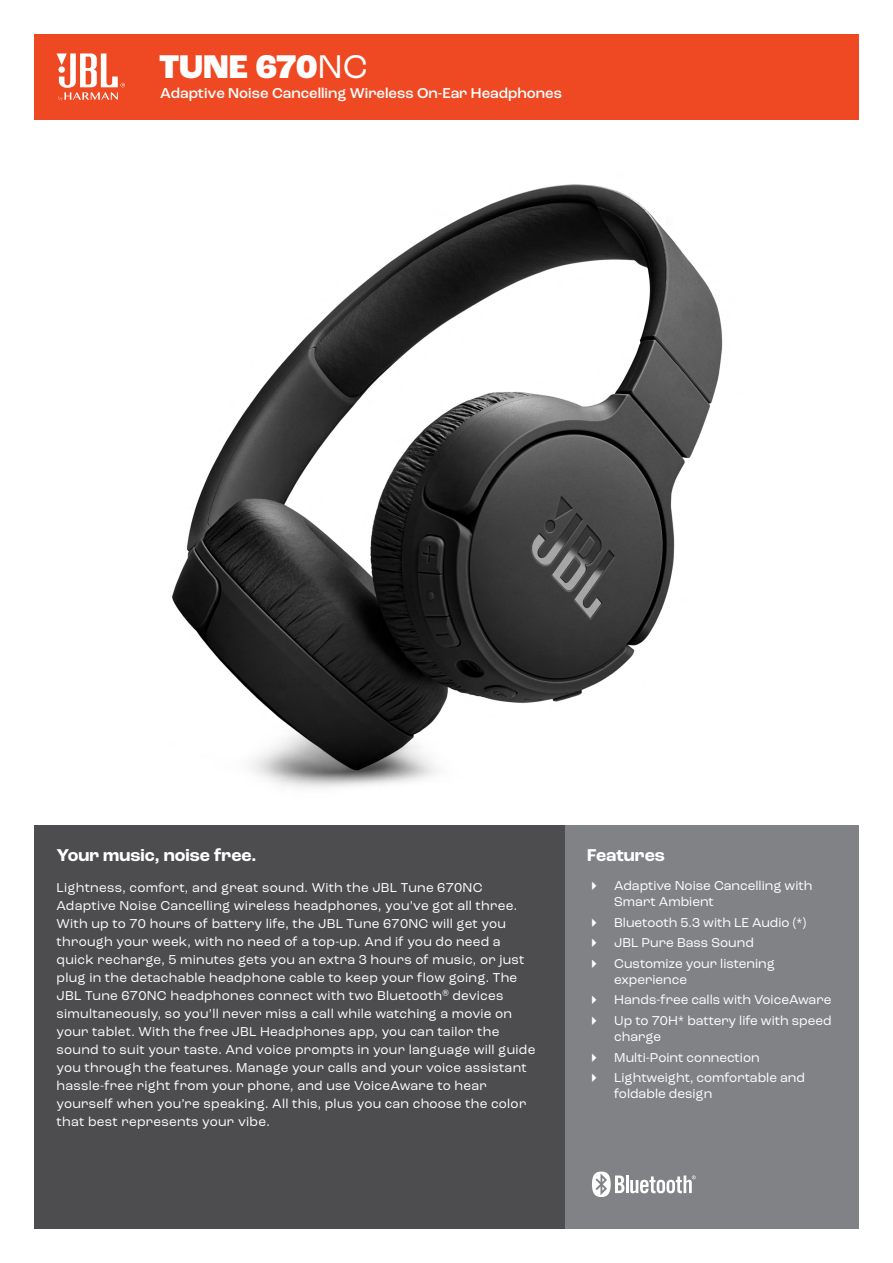
<style>
.page{position:relative;width:893px;height:1263px;background:#fff}
.page>*{position:absolute;margin:0;border:0;box-sizing:border-box;transform-origin:0 0}
.t1{font:800 34.5px "Roc Grotesk";color:#fff}
.t2{font:700 18px "Roc Grotesk";color:#fff}
.t3{font:500 15px "Roc Grotesk";color:#fff}
.t4{font:13.5px/18px "Roc Grotesk";letter-spacing:.02em;color:#fff}
.t5{font:13.5px/20.4px "Roc Grotesk";color:#fff}
.s1{font-weight:400}
</style>
<div class="page">
<img style="left:172px;top:184px;width:551px;height:604px">
<div style="left:565px;top:825px;width:294px;height:404px;background:#808285"></div>
<div style="left:34px;top:825px;width:531px;height:404px;background:#4d4d4f"></div>
<div style="left:34px;top:34px;width:825px;height:85px;background:#ef4923"></div>
<svg style="left:57px;top:53px;width:68px;height:48px"></svg>
<svg style="left:592px;top:1171px;width:104px;height:26px"></svg>
<h1 class="t1" style="left:159px;top:45px;width:210px">TUNE 670<span class="s1">NC</span></h1>
<p class="t3" style="left:160px;top:84px;width:403px">Adaptive Noise Cancelling Wireless On-Ear Headphones</p>
<h2 class="t2" style="left:57px;top:844px;width:201px">Your music, noise free.</h2>
<p class="t4" style="left:57px;top:878px;width:480px">Lightness, comfort, and great sound. With the JBL Tune 670NC Adaptive Noise Cancelling wireless headphones, you’ve got all three.<br>With up to 70 hours of battery life, the JBL Tune 670NC will get you through your week, with no need of a top-up. And if you do need a quick recharge, 5 minutes gets you an extra 3 hours of music, or just plug in the detachable headphone cable to keep your flow going. The JBL Tune 670NC headphones connect with two Bluetooth<sup>®</sup> devices simultaneously, so you’ll never miss a call while watching a movie on your tablet. With the free JBL Headphones app, you can tailor the sound to suit your taste. And voice prompts in your language will guide you through the features. Manage your calls and your voice assistant hassle-free right from your phone, and use VoiceAware to hear yourself when you’re speaking. All this, plus you can choose the color that best represents your vibe.</p>
<h2 class="t2" style="left:587px;top:844px;width:79px">Features</h2>
<p class="t5" style="left:614px;top:878px;width:200px;line-height:16.2px">Adaptive Noise Cancelling with<br>Smart Ambient</p>
<p class="t5" style="left:614px;top:912px;width:194px">Bluetooth 5.3 with LE Audio (*)<br>JBL Pure Bass Sound<br>Customize your listening</p>
<p class="t5" style="left:614px;top:969px;width:219px">experience<br>Hands-free calls with VoiceAware<br>Up to 70H* battery life with speed</p>
<p class="t5" style="left:614px;top:1026px;width:192px">charge<br>Multi-Point connection<br>Lightweight, comfortable and</p>
<p class="t5" style="left:614px;top:1083px;width:99px">foldable design</p>
</div>
